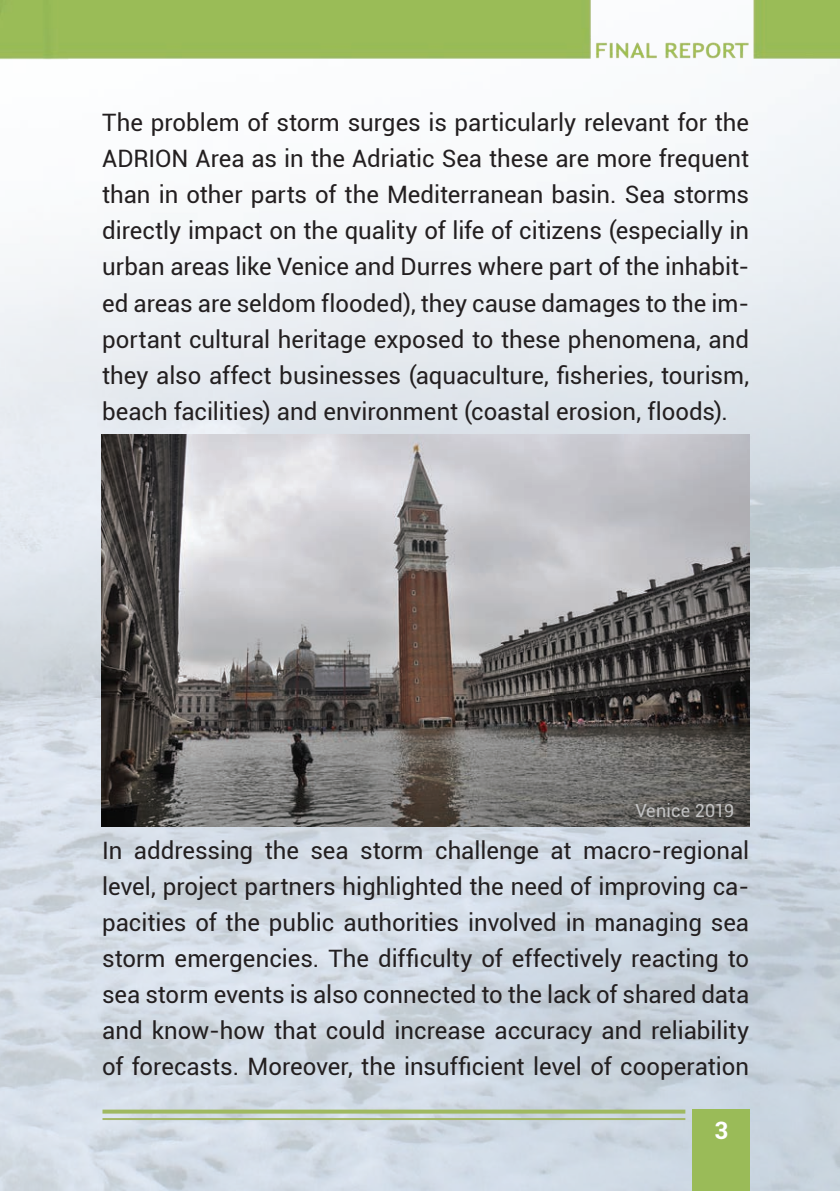
<style>
.page{position:relative;width:840px;height:1191px;background:#fff}
.page>*{position:absolute;margin:0;border:0;box-sizing:border-box;transform-origin:0 0}
.t1{font:24px/36px "Roboto";color:#231f20;text-align:justify}
.t2{font:700 24px "Roboto";color:#fff}
.t3{font:18px "Roboto";letter-spacing:.01em;color:#dcdddf}
</style>
<div class="page">
<img style="left:0;top:0;width:839px;height:1191px">
<div style="left:692px;top:1109px;width:57px;height:82px;background:#9abb58"></div>
<div style="left:102px;top:1109px;width:583px;height:4px;border:2px solid #9fb961"></div>
<hr style="left:102px;top:1118px;width:583px;height:2px;background:#a4b768">
<img style="left:102px;top:435px;width:647px;height:391px">
<p class="t1" style="left:102px;top:104px;width:648px">The problem of storm surges is particularly relevant for the ADRION Area as in the Adriatic Sea these are more frequent than in other parts of the Mediterranean basin. Sea storms directly impact on the quality of life of citizens (especially in urban areas like Venice and Durres where part of the inhabit&shy;ed areas are seldom flooded), they cause damages to the im&shy;portant cultural heritage exposed to these phenomena, and they also affect businesses (aquaculture, fisheries, tourism, beach facilities) and environment (coastal erosion, floods).</p>
<p class="t3" style="left:635px;top:798px;width:100px">Venice 2019</p>
<p class="t1" style="left:102px;top:831px;width:648px">In addressing the sea storm challenge at macro-regional level, project partners highlighted the need of improving ca&shy;pacities of the public authorities involved in managing sea storm emergencies. The difficulty of effectively reacting to sea storm events is also connected to the lack of shared data and know-how that could increase accuracy and reliability of forecasts. Moreover, the insufficient level of cooperation</p>
<p class="t2" style="left:714px;top:1113px;width:15px">3</p>
</div>
